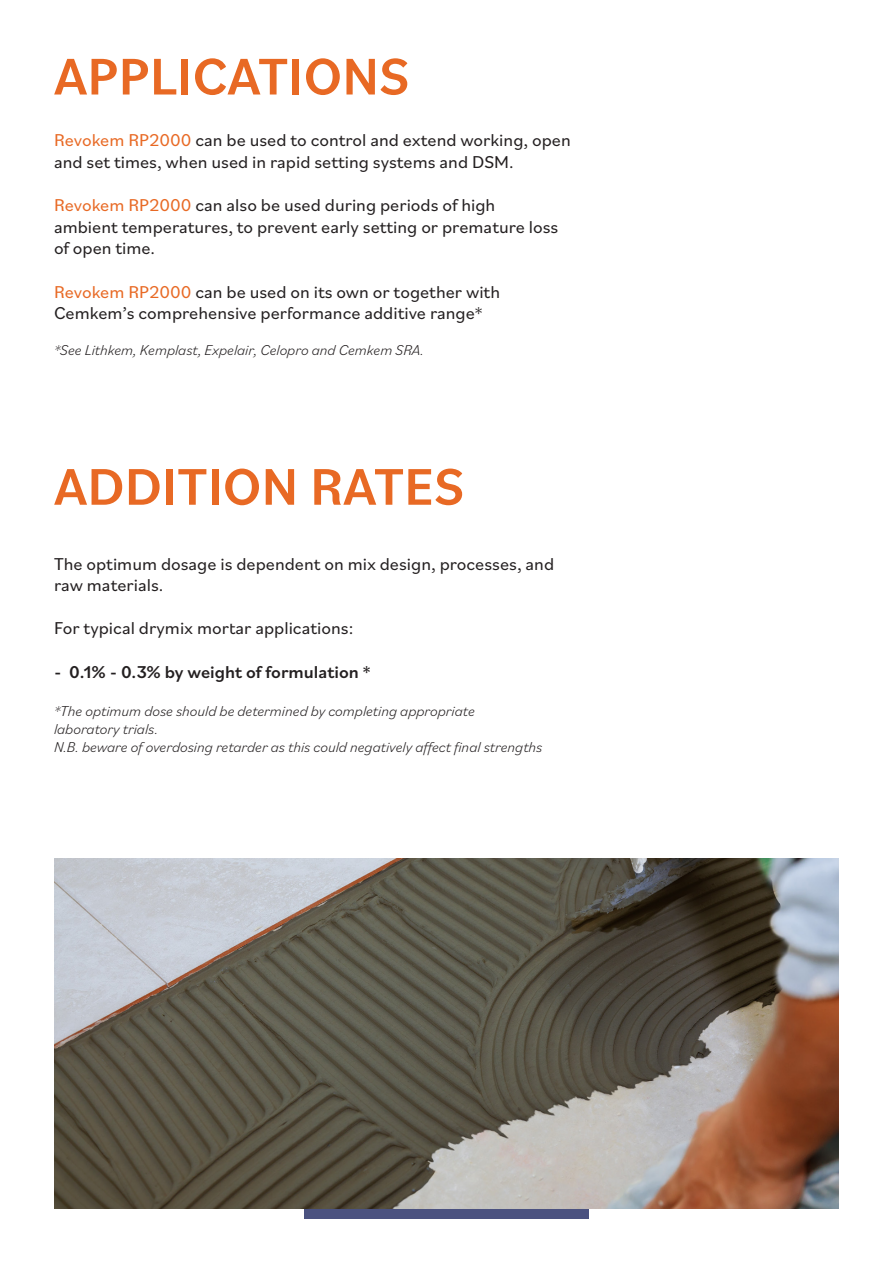
<style>
.page{position:relative;width:893px;height:1263px;background:#fff}
.page>*{position:absolute;margin:0;border:0;box-sizing:border-box;transform-origin:0 0}
.t1{font:500 54px "Bilo";color:#e86924}
.t2{font:18px/21.6px "Bilo";color:#231f20}
.t3{font:500 18px "Bilo";color:#231f20}
.t4{font:italic 300 15px "Bilo";color:#231f20}
.s1{color:#e86924}
</style>
<div class="page">
<div style="left:304px;top:1209px;width:285px;height:9px;background:#4b5280"></div>
<img style="left:54px;top:858px;width:785px;height:351px">
<p class="t1" style="left:54px;top:39px;width:357px">APPLICATIONS</p>
<p class="t2" style="left:54px;top:129px;width:518px"><span class="s1">Revokem RP2000</span> can be used to control and extend working, open and set times, when used in rapid setting systems and DSM.</p>
<p class="t2" style="left:54px;top:194px;width:443px"><span class="s1">Revokem RP2000</span> can also be used during periods of high</p>
<p class="t2" style="left:54px;top:215px;width:506px">ambient temperatures, to prevent early setting or premature loss of open time.</p>
<p class="t2" style="left:54px;top:280px;width:448px"><span class="s1">Revokem RP2000</span> can be used on its own or together with<br>Cemkem’s comprehensive performance additive range*</p>
<p class="t4" style="left:54px;top:339px;width:371px">*See Lithkem, Kemplast, Expelair, Celopro and Cemkem SRA.</p>
<p class="t1" style="left:54px;top:449px;width:412px">ADDITION RATES</p>
<p class="t2" style="left:54px;top:552px;width:502px">The optimum dosage is dependent on mix design, processes, and</p>
<p class="t2" style="left:54px;top:574px;width:111px">raw materials.</p>
<p class="t2" style="left:54px;top:617px;width:301px">For typical drymix mortar applications:</p>
<p class="t3" style="left:54px;top:659px;width:318px">- 0.1% - 0.3% by weight of formulation *</p>
<p class="t4" style="left:54px;top:700px;width:422px">*The optimum dose should be determined by completing appropriate</p>
<p class="t4" style="left:54px;top:718px;width:106px">laboratory trials.</p>
<p class="t4" style="left:54px;top:736px;width:490px">N.B. beware of overdosing retarder as this could negatively affect final strengths</p>
</div>
